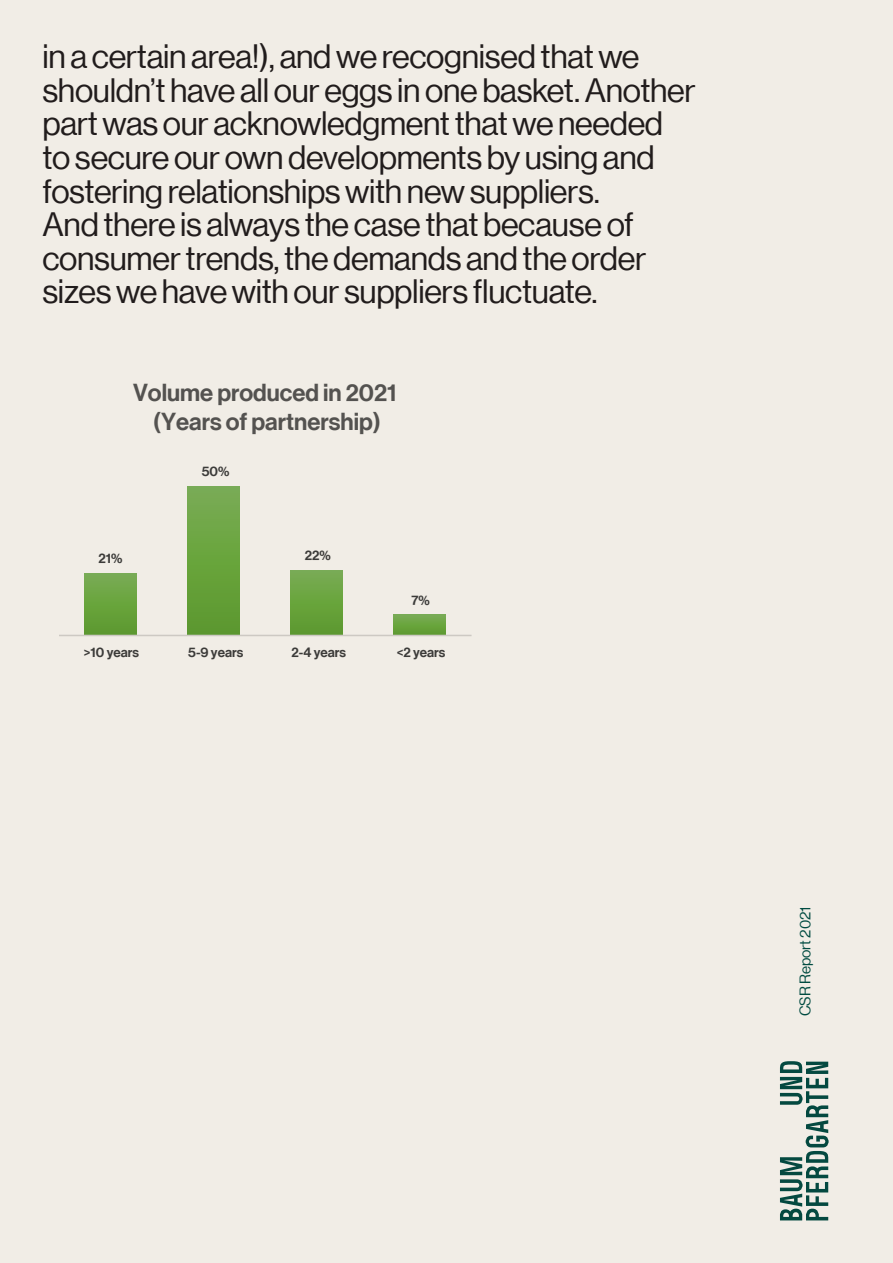
<style>
.page{position:relative;width:893px;height:1263px;background:#f1ede6}
.page>*{position:absolute;margin:0;border:0;box-sizing:border-box;transform-origin:0 0}
.t1{font:33px/33.6px "N Haas Grotesk DS Pro 55 Rg";letter-spacing:-.01em;color:#231f20}
.t2{font:24px/28.8px "N Haas Grotesk DS Pro 65 Md";color:#595959;text-align:center}
.t3{font:15px "N Haas Grotesk DS Pro 55 Rg";color:#004b41}
.t4{font:13.5px "N Haas Grotesk DS Pro 65 Md";color:#404040}
</style>
<div class="page">
<svg style="left:780px;top:1061px;width:49px;height:159px"></svg>
<div style="left:85px;top:572px;width:51px;height:63px;background:linear-gradient(to bottom,#79ad54,#5b992c)"></div>
<div style="left:187px;top:486px;width:52px;height:149px;background:linear-gradient(to bottom,#79ad53,#5b992c)"></div>
<div style="left:291px;top:569px;width:52px;height:66px;background:linear-gradient(to bottom,#79ad53,#5b9a2d)"></div>
<svg style="left:394px;top:614px;width:51px;height:21px"></svg>
<hr style="left:59px;top:635px;width:413px;height:1px;background:#d9d9d9">
<p class="t1" style="left:43px;top:40px;width:655px">in a certain area!), and we recognised that we shouldn’t have all our eggs in one basket. Another part was our acknowledgment that we needed to secure our own developments by using and fostering relationships with new suppliers.<br>And there is always the case that because of consumer trends, the demands and the order sizes we have with our suppliers fluctuate.</p>
<p class="t2" style="left:133px;top:379px;width:265px">Volume produced in 2021 (Years of partnership)</p>
<p class="t4" style="left:99px;top:550px;width:25px">21%</p>
<p class="t4" style="left:202px;top:464px;width:29px">50%</p>
<p class="t4" style="left:305px;top:547px;width:28px">22%</p>
<p class="t4" style="left:411px;top:592px;width:20px">7%</p>
<p class="t4" style="left:84px;top:645px;width:57px">&gt;10 years</p>
<p class="t4" style="left:188px;top:645px;width:57px">5-9 years</p>
<p class="t4" style="left:291px;top:645px;width:56px">2-4 years</p>
<p class="t4" style="left:397px;top:645px;width:50px">&lt;2 years</p>
<p class="t3" style="left:797px;top:1016px;width:111px;rotate:-90deg">CSR Report 2021</p>
</div>
